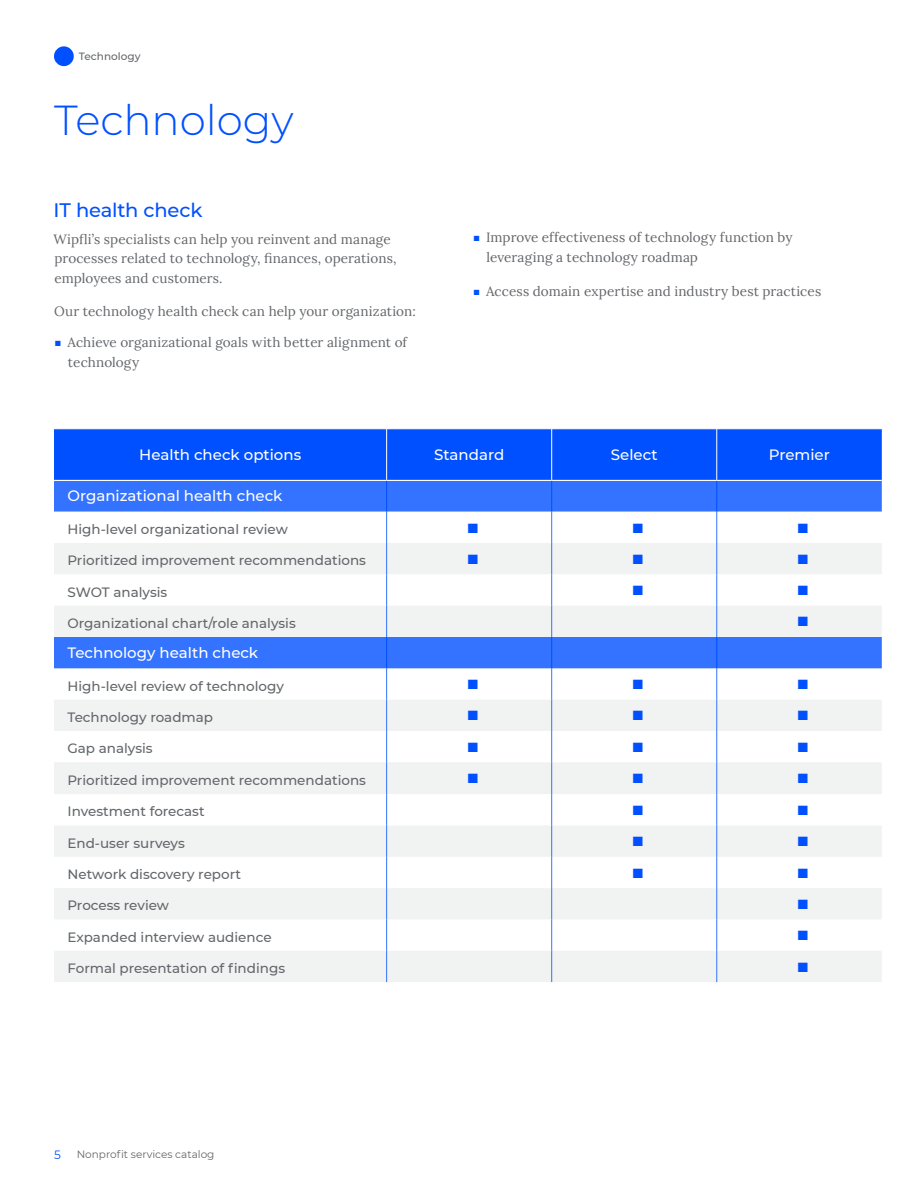
<style>
.page{position:relative;width:918px;height:1188px;background:#fff}
.page>*{position:absolute;margin:0;border:0;box-sizing:border-box;transform-origin:0 0}
.t1{font:300 42px "Montserrat";color:#0050ff}
.t2{font:500 19.5px "Montserrat";letter-spacing:-.01em;color:#0050ff}
.t3{font:500 15px "Montserrat";color:#fff}
.t4{font:13.5px/19.5px "Lora";letter-spacing:.01em;color:#63666a}
.t5{font:500 13.5px "Montserrat";color:#63666a}
.t6{font:13.5px "Zapf Dingbats ITC";color:#0050ff}
.t7{font:12px "Montserrat";color:#0050ff}
.t8{font:10.5px "Montserrat";color:#63666a}
.t9{font:500 10.5px "Montserrat";color:#63666a}
.s1{color:#0050ff}
</style>
<div class="page">
<svg style="left:54px;top:430px;width:828px;height:82px;background:#155eff"></svg>
<svg style="left:54px;top:543px;width:828px;height:439px;fill:#f1f2f2"></svg>
<div style="left:54px;top:637px;width:828px;height:31px;background:#3373ff"></div>
<hr style="left:386px;top:481px;width:1px;height:31px;background:#0050ff">
<hr style="left:551px;top:481px;width:1px;height:31px;background:#0050ff">
<hr style="left:717px;top:481px;width:1px;height:31px;background:#0050ff">
<hr style="left:386px;top:637px;width:1px;height:31px;background:#0050ff">
<hr style="left:551px;top:637px;width:1px;height:31px;background:#0050ff">
<hr style="left:717px;top:637px;width:1px;height:31px;background:#0050ff">
<hr style="left:386px;top:512px;width:1px;height:31px;background:#3373ff">
<hr style="left:551px;top:512px;width:1px;height:31px;background:#3373ff">
<hr style="left:717px;top:512px;width:1px;height:31px;background:#3373ff">
<hr style="left:386px;top:543px;width:1px;height:31px;background:#3373ff">
<hr style="left:551px;top:543px;width:1px;height:31px;background:#3373ff">
<hr style="left:717px;top:543px;width:1px;height:31px;background:#3373ff">
<hr style="left:386px;top:574px;width:1px;height:32px;background:#3373ff">
<hr style="left:551px;top:574px;width:1px;height:32px;background:#3373ff">
<hr style="left:717px;top:574px;width:1px;height:32px;background:#3373ff">
<hr style="left:386px;top:606px;width:1px;height:31px;background:#3373ff">
<hr style="left:551px;top:606px;width:1px;height:31px;background:#3373ff">
<hr style="left:717px;top:606px;width:1px;height:31px;background:#3373ff">
<hr style="left:386px;top:668px;width:1px;height:32px;background:#3373ff">
<hr style="left:551px;top:668px;width:1px;height:32px;background:#3373ff">
<hr style="left:717px;top:668px;width:1px;height:32px;background:#3373ff">
<hr style="left:386px;top:700px;width:1px;height:31px;background:#3373ff">
<hr style="left:551px;top:700px;width:1px;height:31px;background:#3373ff">
<hr style="left:717px;top:700px;width:1px;height:31px;background:#3373ff">
<hr style="left:386px;top:951px;width:1px;height:31px;background:#3373ff">
<hr style="left:551px;top:951px;width:1px;height:31px;background:#3373ff">
<hr style="left:717px;top:951px;width:1px;height:31px;background:#3373ff">
<hr style="left:386px;top:731px;width:1px;height:31px;background:#3373ff">
<hr style="left:551px;top:731px;width:1px;height:31px;background:#3373ff">
<hr style="left:717px;top:731px;width:1px;height:31px;background:#3373ff">
<hr style="left:386px;top:762px;width:1px;height:32px;background:#3373ff">
<hr style="left:551px;top:762px;width:1px;height:32px;background:#3373ff">
<hr style="left:717px;top:762px;width:1px;height:32px;background:#3373ff">
<hr style="left:386px;top:794px;width:1px;height:31px;background:#3373ff">
<hr style="left:551px;top:794px;width:1px;height:31px;background:#3373ff">
<hr style="left:717px;top:794px;width:1px;height:31px;background:#3373ff">
<hr style="left:386px;top:825px;width:1px;height:32px;background:#3373ff">
<hr style="left:551px;top:825px;width:1px;height:32px;background:#3373ff">
<hr style="left:717px;top:825px;width:1px;height:32px;background:#3373ff">
<hr style="left:386px;top:857px;width:1px;height:31px;background:#3373ff">
<hr style="left:551px;top:857px;width:1px;height:31px;background:#3373ff">
<hr style="left:717px;top:857px;width:1px;height:31px;background:#3373ff">
<hr style="left:386px;top:888px;width:1px;height:31px;background:#3373ff">
<hr style="left:551px;top:888px;width:1px;height:31px;background:#3373ff">
<hr style="left:717px;top:888px;width:1px;height:31px;background:#3373ff">
<hr style="left:386px;top:919px;width:1px;height:32px;background:#3373ff">
<hr style="left:551px;top:919px;width:1px;height:32px;background:#3373ff">
<hr style="left:717px;top:919px;width:1px;height:32px;background:#3373ff">
<hr style="left:386px;top:429px;width:1px;height:51px;background:#fff">
<hr style="left:551px;top:429px;width:1px;height:51px;background:#fff">
<hr style="left:717px;top:429px;width:1px;height:51px;background:#fff">
<hr style="left:54px;top:480px;width:333px;height:1px;background:#fff">
<hr style="left:387px;top:480px;width:165px;height:1px;background:#fff">
<hr style="left:552px;top:480px;width:165px;height:1px;background:#fff">
<hr style="left:717px;top:480px;width:165px;height:1px;background:#fff">
<div style="left:54px;top:46px;width:20px;height:20px;background:#0050ff;border-radius:50%"></div>
<p class="t9" style="left:79px;top:49px;width:63px">Technology</p>
<h1 class="t1" style="left:54px;top:92px;width:241px">Technology</h1>
<h2 class="t2" style="left:53px;top:197px;width:150px">IT health check</h2>
<p class="t4" style="left:54px;top:228px;width:344px">Wipfli’s specialists can help you reinvent and manage processes related to technology, finances, operations, employees and customers.</p>
<p class="t4" style="left:54px;top:300px;width:363px">Our technology health check can help your organization:</p>
<p class="t4" style="left:68px;top:332px;width:341px;text-indent:-13px"><span class="s1">■</span> Achieve organizational goals with better alignment of technology</p>
<p class="t4" style="left:486px;top:227px;width:308px;text-indent:-13px"><span class="s1">■</span> Improve effectiveness of technology function by leveraging a technology roadmap</p>
<p class="t4" style="left:474px;top:281px;width:349px"><span class="s1">■</span> Access domain expertise and industry best practices</p>
<p class="t3" style="left:139px;top:444px;width:163px">Health check options</p>
<p class="t3" style="left:434px;top:444px;width:72px">Standard</p>
<p class="t3" style="left:611px;top:444px;width:48px">Select</p>
<p class="t3" style="left:769px;top:444px;width:63px">Premier</p>
<p class="t3" style="left:67px;top:486px;width:217px">Organizational health check</p>
<p class="t5" style="left:68px;top:520px;width:222px">High-level organizational review</p>
<p class="t6" style="left:468px;top:522px;width:12px">■</p>
<p class="t6" style="left:633px;top:522px;width:12px">■</p>
<p class="t6" style="left:798px;top:522px;width:12px">■</p>
<p class="t5" style="left:68px;top:551px;width:300px">Prioritized improvement recommendations</p>
<p class="t6" style="left:468px;top:553px;width:12px">■</p>
<p class="t6" style="left:633px;top:553px;width:12px">■</p>
<p class="t6" style="left:798px;top:553px;width:12px">■</p>
<p class="t5" style="left:68px;top:582px;width:101px">SWOT analysis</p>
<p class="t6" style="left:633px;top:584px;width:12px">■</p>
<p class="t6" style="left:798px;top:584px;width:12px">■</p>
<p class="t5" style="left:68px;top:614px;width:230px">Organizational chart/role analysis</p>
<p class="t6" style="left:798px;top:615px;width:12px">■</p>
<p class="t3" style="left:68px;top:642px;width:192px">Technology health check</p>
<p class="t5" style="left:68px;top:676px;width:218px">High-level review of technology</p>
<p class="t6" style="left:468px;top:678px;width:12px">■</p>
<p class="t6" style="left:633px;top:678px;width:12px">■</p>
<p class="t6" style="left:798px;top:678px;width:12px">■</p>
<p class="t5" style="left:68px;top:708px;width:147px">Technology roadmap</p>
<p class="t6" style="left:468px;top:709px;width:12px">■</p>
<p class="t6" style="left:633px;top:709px;width:12px">■</p>
<p class="t6" style="left:798px;top:709px;width:12px">■</p>
<p class="t5" style="left:68px;top:739px;width:87px">Gap analysis</p>
<p class="t6" style="left:468px;top:741px;width:12px">■</p>
<p class="t6" style="left:633px;top:741px;width:12px">■</p>
<p class="t6" style="left:798px;top:741px;width:12px">■</p>
<p class="t5" style="left:68px;top:771px;width:300px">Prioritized improvement recommendations</p>
<p class="t6" style="left:468px;top:772px;width:12px">■</p>
<p class="t6" style="left:633px;top:772px;width:12px">■</p>
<p class="t6" style="left:798px;top:772px;width:12px">■</p>
<p class="t5" style="left:68px;top:802px;width:139px">Investment forecast</p>
<p class="t6" style="left:633px;top:804px;width:12px">■</p>
<p class="t6" style="left:798px;top:804px;width:12px">■</p>
<p class="t5" style="left:68px;top:833px;width:119px">End-user surveys</p>
<p class="t6" style="left:633px;top:835px;width:12px">■</p>
<p class="t6" style="left:798px;top:835px;width:12px">■</p>
<p class="t5" style="left:68px;top:865px;width:175px">Network discovery report</p>
<p class="t6" style="left:633px;top:867px;width:12px">■</p>
<p class="t6" style="left:798px;top:867px;width:12px">■</p>
<p class="t5" style="left:68px;top:896px;width:103px">Process review</p>
<p class="t6" style="left:798px;top:898px;width:12px">■</p>
<p class="t5" style="left:68px;top:927px;width:206px">Expanded interview audience</p>
<p class="t6" style="left:798px;top:929px;width:12px">■</p>
<p class="t5" style="left:68px;top:959px;width:219px">Formal presentation of findings</p>
<p class="t6" style="left:798px;top:961px;width:12px">■</p>
<p class="t7" style="left:54px;top:1146px;width:8px">5</p>
<p class="t8" style="left:77px;top:1147px;width:139px">Nonprofit services catalog</p>
</div>
